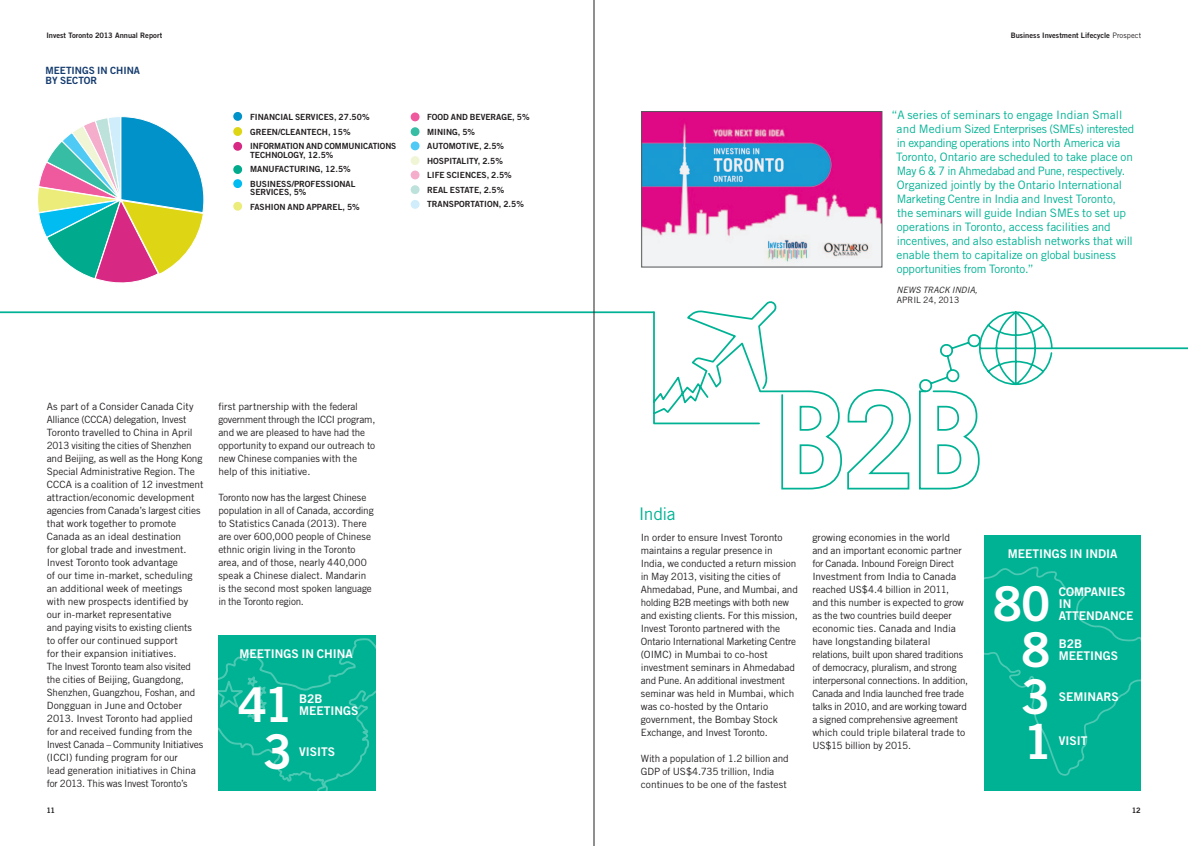
<style>
.page{position:relative;width:1188px;height:846px;background:#fff}
.page>*{position:absolute;margin:0;border:0;box-sizing:border-box;transform-origin:0 0}
.BODY_COPY{font:48px "Trade Gothic LT Std Bd 2";color:#fff}
.t1{font:17.4px "Trade Gothic LT Std";letter-spacing:-.03em;color:#00b294}
.BODY_COPY-2{font:12px/12px "Trade Gothic LT Std Bd 2";color:#fff}
.t2{font:11.6px/14px "Trade Gothic LT Std";letter-spacing:-.01em;color:#00b294}
.BODY_COPY-3{font:10px/13px "Trade Gothic LT Std";letter-spacing:-.01em;color:#231f20}
.BODY_COPY-4{font:10px/10px "Trade Gothic LT Std Bd 2";color:#153c6f}
.t3{font:italic 8.7px "Trade Gothic LT Std";color:#231f20}
.t4{font:8.7px "Trade Gothic LT Std";color:#231f20}
.BODY_COPY-5{font:8.5px/8.5px "Trade Gothic LT Std Bd 2";color:#231f20}
.t5{font:7.5px "Trade Gothic LT Std Bd 2";color:#231f20}
.s1{font-family:"Trade Gothic LT Std"}
</style>
<div class="page">
<svg style="left:0;top:299px;width:911px;height:191px"></svg>
<svg style="left:919px;top:311px;width:269px;height:179px"></svg>
<div style="left:234px;top:113px;width:7px;height:7px;background:#0092c8;border-radius:50%"></div>
<div style="left:233px;top:112px;width:9px;height:9px;border:1px solid #0092c8;border-radius:50%"></div>
<div style="left:234px;top:128px;width:7px;height:7px;background:#ded614;border-radius:50%"></div>
<div style="left:233px;top:127px;width:9px;height:9px;border:1px solid #ded614;border-radius:50%"></div>
<div style="left:234px;top:143px;width:7px;height:7px;background:#d72884;border-radius:50%"></div>
<div style="left:233px;top:142px;width:9px;height:9px;border:1px solid #d72884;border-radius:50%"></div>
<div style="left:234px;top:166px;width:7px;height:7px;background:#00aa8d;border-radius:50%"></div>
<div style="left:233px;top:165px;width:9px;height:9px;border:1px solid #00aa8d;border-radius:50%"></div>
<div style="left:234px;top:180px;width:7px;height:7px;background:#00bcf1;border-radius:50%"></div>
<div style="left:233px;top:179px;width:9px;height:9px;border:1px solid #00bcf1;border-radius:50%"></div>
<div style="left:234px;top:203px;width:7px;height:7px;background:#ecec7b;border-radius:50%"></div>
<div style="left:233px;top:202px;width:9px;height:9px;border:1px solid #ecec7b;border-radius:50%"></div>
<div style="left:411px;top:113px;width:8px;height:8px;background:#ef599e;border-radius:50%"></div>
<div style="left:411px;top:113px;width:9px;height:8px;border:1px solid #ef599e;border-radius:50%"></div>
<div style="left:411px;top:128px;width:8px;height:7px;background:#38bda5;border-radius:50%"></div>
<div style="left:411px;top:127px;width:9px;height:9px;border:1px solid #38bda5;border-radius:50%"></div>
<div style="left:411px;top:142px;width:8px;height:8px;background:#4ecaf4;border-radius:50%"></div>
<div style="left:411px;top:141px;width:9px;height:9px;border:1px solid #4ecaf4;border-radius:50%"></div>
<div style="left:411px;top:157px;width:8px;height:7px;background:#f0f5d5;border-radius:50%"></div>
<div style="left:411px;top:156px;width:9px;height:9px;border:1px solid #f0f5d5;border-radius:50%"></div>
<div style="left:411px;top:171px;width:8px;height:8px;background:#f5adcc;border-radius:50%"></div>
<div style="left:411px;top:171px;width:9px;height:8px;border:1px solid #f5adcc;border-radius:50%"></div>
<div style="left:411px;top:186px;width:8px;height:7px;background:#bde2dc;border-radius:50%"></div>
<div style="left:411px;top:185px;width:9px;height:9px;border:1px solid #bde2dc;border-radius:50%"></div>
<div style="left:411px;top:201px;width:8px;height:7px;background:#cfedfb;border-radius:50%"></div>
<div style="left:411px;top:200px;width:9px;height:9px;border:1px solid #cfedfb;border-radius:50%"></div>
<svg style="left:218px;top:637px;width:158px;height:154px;background:#05b396"></svg>
<svg style="left:38px;top:116px;width:166px;height:167px"></svg>
<div style="left:984px;top:535px;width:157px;height:256px;background:#00b294"></div>
<svg style="left:984px;top:566px;width:157px;height:210px"></svg>
<img style="left:643px;top:113px;width:237px;height:152px">
<div style="left:641px;top:111px;width:241px;height:156px;border:1px solid #57585a"></div>
<hr style="left:594px;top:0;width:1px;height:846px;background:#231f20">
<p class="t5" style="left:46px;top:31px;width:117px">Invest Toronto 2013 Annual Report</p>
<p class="BODY_COPY-4" style="left:45px;top:65px;width:96px">MEETINGS IN CHINA<br>BY SECTOR</p>
<p class="BODY_COPY-5" style="left:250px;top:113px;width:121px">FINANCIAL SERVICES, 27.50%</p>
<p class="BODY_COPY-5" style="left:250px;top:127px;width:102px">GREEN/CLEANTECH, 15%</p>
<p class="BODY_COPY-5" style="left:250px;top:142px;width:148px">INFORMATION AND COMMUNICATIONS<br>TECHNOLOGY, 12.5%</p>
<p class="BODY_COPY-5" style="left:250px;top:165px;width:102px">MANUFACTURING, 12.5%</p>
<p class="BODY_COPY-5" style="left:250px;top:179px;width:107px">BUSINESS/PROFESSIONAL<br>SERVICES, 5%</p>
<p class="BODY_COPY-5" style="left:250px;top:202px;width:111px">FASHION AND APPAREL, 5%</p>
<p class="BODY_COPY-5" style="left:427px;top:113px;width:104px">FOOD AND BEVERAGE, 5%</p>
<p class="BODY_COPY-5" style="left:427px;top:127px;width:49px">MINING, 5%</p>
<p class="BODY_COPY-5" style="left:427px;top:142px;width:79px">AUTOMOTIVE, 2.5%</p>
<p class="BODY_COPY-5" style="left:427px;top:156px;width:77px">HOSPITALITY, 2.5%</p>
<p class="BODY_COPY-5" style="left:427px;top:171px;width:86px">LIFE SCIENCES, 2.5%</p>
<p class="BODY_COPY-5" style="left:427px;top:185px;width:79px">REAL ESTATE, 2.5%</p>
<p class="BODY_COPY-5" style="left:427px;top:200px;width:98px">TRANSPORTATION, 2.5%</p>
<p class="BODY_COPY-3" style="left:47px;top:400px;width:158px">As part of a Consider Canada City Alliance (CCCA) delegation, Invest Toronto travelled to China in April 2013 visiting the cities of Shenzhen and Beijing, as well as the Hong Kong Special Administrative Region. The CCCA is a coalition of 12 investment attraction/economic development agencies from Canada’s largest cities that work together to promote Canada as an ideal destination<br>for global trade and investment.<br>Invest Toronto took advantage<br>of our time in-market, scheduling an additional week of meetings with new prospects identified by our in-market representative<br>and paying visits to existing clients<br>to offer our continued support<br>for their expansion initiatives.</p>
<p class="BODY_COPY-3" style="left:47px;top:660px;width:158px">The Invest Toronto team also visited the cities of Beijing, Guangdong, Shenzhen, Guangzhou, Foshan, and Dongguan in June and October 2013. Invest Toronto had applied for and received funding from the Invest Canada – Community Initiatives (ICCI) funding program for our<br>lead generation initiatives in China for 2013. This was Invest Toronto’s</p>
<p class="BODY_COPY-3" style="left:218px;top:400px;width:159px">first partnership with the federal government through the ICCI program, and we are pleased to have had the opportunity to expand our outreach to new Chinese companies with the help of this initiative.</p>
<p class="BODY_COPY-3" style="left:218px;top:491px;width:157px">Toronto now has the largest Chinese population in all of Canada, according to Statistics Canada (2013). There are over 600,000 people of Chinese ethnic origin living in the Toronto area, and of those, nearly 440,000 speak a Chinese dialect. Mandarin is the second most spoken language in the Toronto region.</p>
<p class="BODY_COPY-2" style="left:240px;top:648px;width:115px">MEETINGS IN CHINA</p>
<p class="BODY_COPY" style="left:238px;top:675px;width:57px">41</p>
<p class="BODY_COPY" style="left:263px;top:722px;width:31px">3</p>
<p class="BODY_COPY-2" style="left:299px;top:692px;width:25px">B2B</p>
<p class="BODY_COPY-2" style="left:299px;top:704px;width:61px">MEETINGS</p>
<p class="BODY_COPY-2" style="left:299px;top:746px;width:37px">VISITS</p>
<p class="t5" style="left:1011px;top:31px;width:132px">Business Investment Lifecycle <span class="s1">Prospect</span></p>
<p class="t2" style="left:896px;top:108px;width:240px;text-indent:-5px">“A series of seminars to engage Indian Small and Medium Sized Enterprises (SMEs) interested in expanding operations into North America via Toronto, Ontario are scheduled to take place on May 6 &amp; 7 in Ahmedabad and Pune, respectively.<br>Organized jointly by the Ontario International Marketing Centre in India and Invest Toronto, the seminars will guide Indian SMEs to set up operations in Toronto, access facilities and incentives, and also establish networks that will enable them to capitalize on global business opportunities from Toronto.”</p>
<p class="t3" style="left:897px;top:285px;width:83px">NEWS TRACK INDIA,</p>
<p class="t4" style="left:897px;top:295px;width:64px">APRIL 24, 2013</p>
<p class="t1" style="left:639px;top:503px;width:38px">India</p>
<p class="BODY_COPY-3" style="left:641px;top:531px;width:159px">In order to ensure Invest Toronto maintains a regular presence in India, we conducted a return mission in May 2013, visiting the cities of Ahmedabad, Pune, and Mumbai, and holding B2B meetings with both new and existing clients. For this mission, Invest Toronto partnered with the Ontario International Marketing Centre (OIMC) in Mumbai to co-host investment seminars in Ahmedabad and Pune. An additional investment seminar was held in Mumbai, which was co-hosted by the Ontario government, the Bombay Stock Exchange, and Invest Toronto.</p>
<p class="BODY_COPY-3" style="left:641px;top:752px;width:149px">With a population of 1.2 billion and<br>GDP of US$4.735 trillion, India continues to be one of the fastest</p>
<p class="BODY_COPY-3" style="left:812px;top:531px;width:157px">growing economies in the world and an important economic partner for Canada. Inbound Foreign Direct Investment from India to Canada reached US$4.4 billion in 2011,<br>and this number is expected to grow as the two countries build deeper economic ties. Canada and India have longstanding bilateral relations, built upon shared traditions of democracy, pluralism, and strong interpersonal connections. In addition, Canada and India launched free trade talks in 2010, and are working toward a signed comprehensive agreement which could triple bilateral trade to US$15 billion by 2015.</p>
<p class="BODY_COPY-2" style="left:1008px;top:547px;width:111px">MEETINGS IN INDIA</p>
<p class="BODY_COPY" style="left:993px;top:574px;width:59px">80</p>
<p class="BODY_COPY-2" style="left:1059px;top:586px;width:76px">COMPANIES<br>IN<br>ATTENDANCE</p>
<p class="BODY_COPY" style="left:1021px;top:620px;width:31px">8</p>
<p class="BODY_COPY" style="left:1021px;top:667px;width:31px">3</p>
<p class="BODY_COPY" style="left:1023px;top:712px;width:31px">1</p>
<p class="BODY_COPY-2" style="left:1059px;top:638px;width:25px">B2B</p>
<p class="BODY_COPY-2" style="left:1059px;top:650px;width:61px">MEETINGS</p>
<p class="BODY_COPY-2" style="left:1059px;top:690px;width:61px">SEMINARS</p>
<p class="BODY_COPY-2" style="left:1059px;top:734px;width:30px">VISIT</p>
<p class="t5" style="left:46px;top:806px;width:10px">11</p>
<p class="t5" style="left:1132px;top:806px;width:10px">12</p>
</div>
